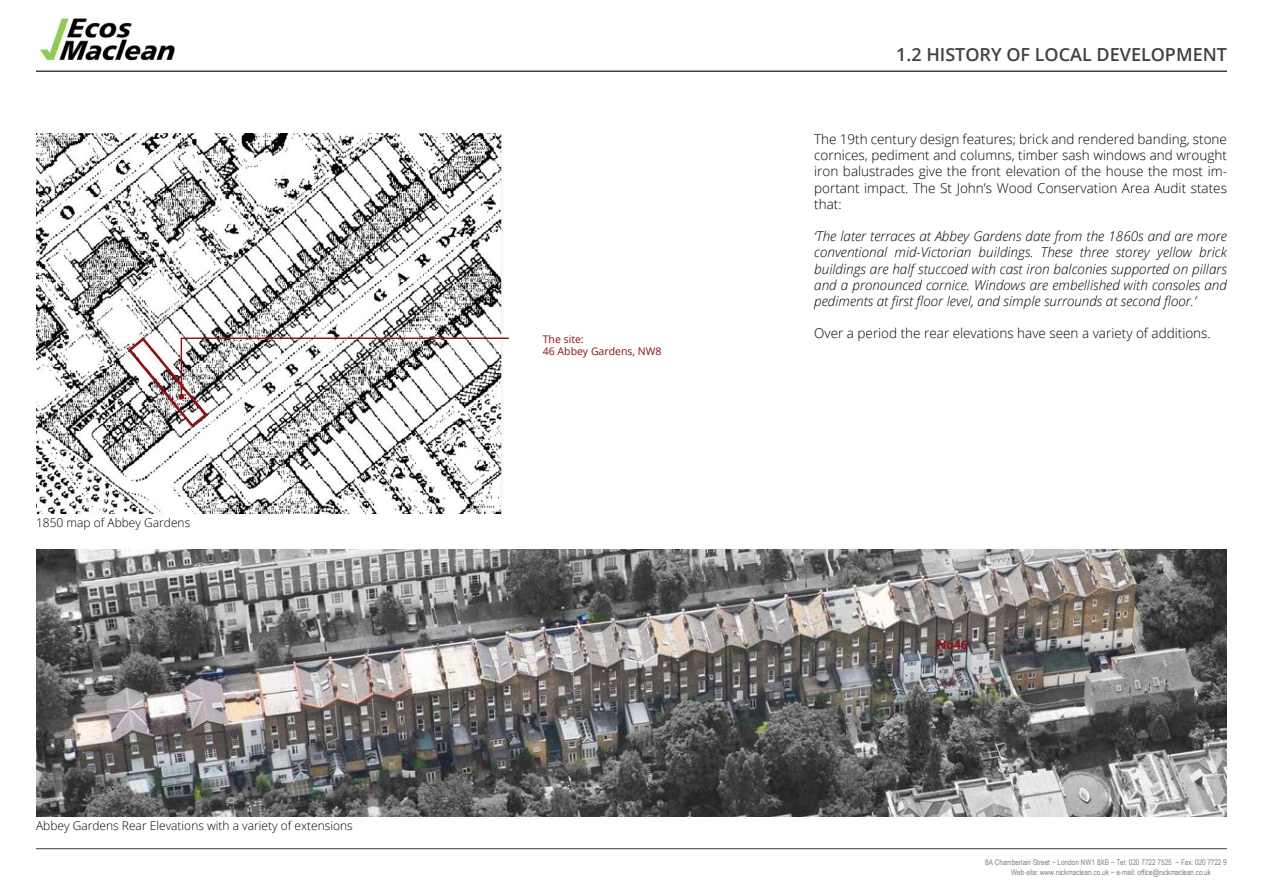
<style>
.page{position:relative;width:1263px;height:893px;background:#fff}
.page>*{position:absolute;margin:0;border:0;box-sizing:border-box;transform-origin:0 0}
.t1{font:600 18px "Open Sans";color:#414042}
.t2{font:italic 300 13.5px/16.2px "Open Sans";color:#000;text-align:justify}
.t3{font:300 13.5px/16.2px "Open Sans";color:#000;text-align:justify}
.t4{font:300 12px "Open Sans";color:#000}
.t5{font:700 12px "Open Sans";color:#8e1013}
.t6{font:10.5px/12.6px "Open Sans";color:#8e1013}
.t7{font:7.8px "Arial Narrow";letter-spacing:-.005em;color:#808080}
</style>
<div class="page">
<img style="left:40px;top:18px;width:135px;height:43px">
<hr style="left:36px;top:71px;width:1191px;height:1px;background:#414042">
<hr style="left:36px;top:848px;width:1191px;height:1px;background:#414042">
<img style="left:36px;top:134px;width:466px;height:379px">
<svg style="left:126px;top:335px;width:383px;height:94px"></svg>
<img style="left:36px;top:549px;width:1191px;height:268px">
<p class="t4" style="left:36px;top:514px;width:156px">1850 map of Abbey Gardens</p>
<p class="t4" style="left:36px;top:818px;width:318px">Abbey Gardens Rear Elevations with a variety of extensions</p>
<p class="t6" style="left:543px;top:332px;width:120px">The site:<br>46 Abbey Gardens, NW8</p>
<h1 class="t1" style="left:896px;top:42px;width:332px">1.2 HISTORY OF LOCAL DEVELOPMENT</h1>
<p class="t3" style="left:814px;top:131px;width:414px">The 19th century design features; brick and rendered banding, stone cornices, pediment and columns, timber sash windows and wrought iron balustrades give the front elevation of the house the most im&shy;portant impact. The St John’s Wood Conservation Area Audit states that:</p>
<p class="t2" style="left:814px;top:228px;width:414px">‘The later terraces at Abbey Gardens date from the 1860s and are more conventional mid-Victorian buildings. These three storey yellow brick buildings are half stuccoed with cast iron balconies supported on pillars and a pronounced cornice. Windows are embellished with consoles and pediments at first floor level, and simple surrounds at second floor.’</p>
<p class="t3" style="left:814px;top:325px;width:398px">Over a period the rear elevations have seen a variety of additions.</p>
<p class="t5" style="left:937px;top:636px;width:32px">No46</p>
<p class="t7" style="left:985px;top:856px;width:253px">8A Chamberlain Street ~ London NW1 8XB ~ Tel: 020 7722 7525 ~ Fax: 020 7722 9711</p>
<p class="t7" style="left:1011px;top:866px;width:201px">Web-site: www.nickmaclean.co.uk ~ e-mail: office@nickmaclean.co.uk</p>
</div>
